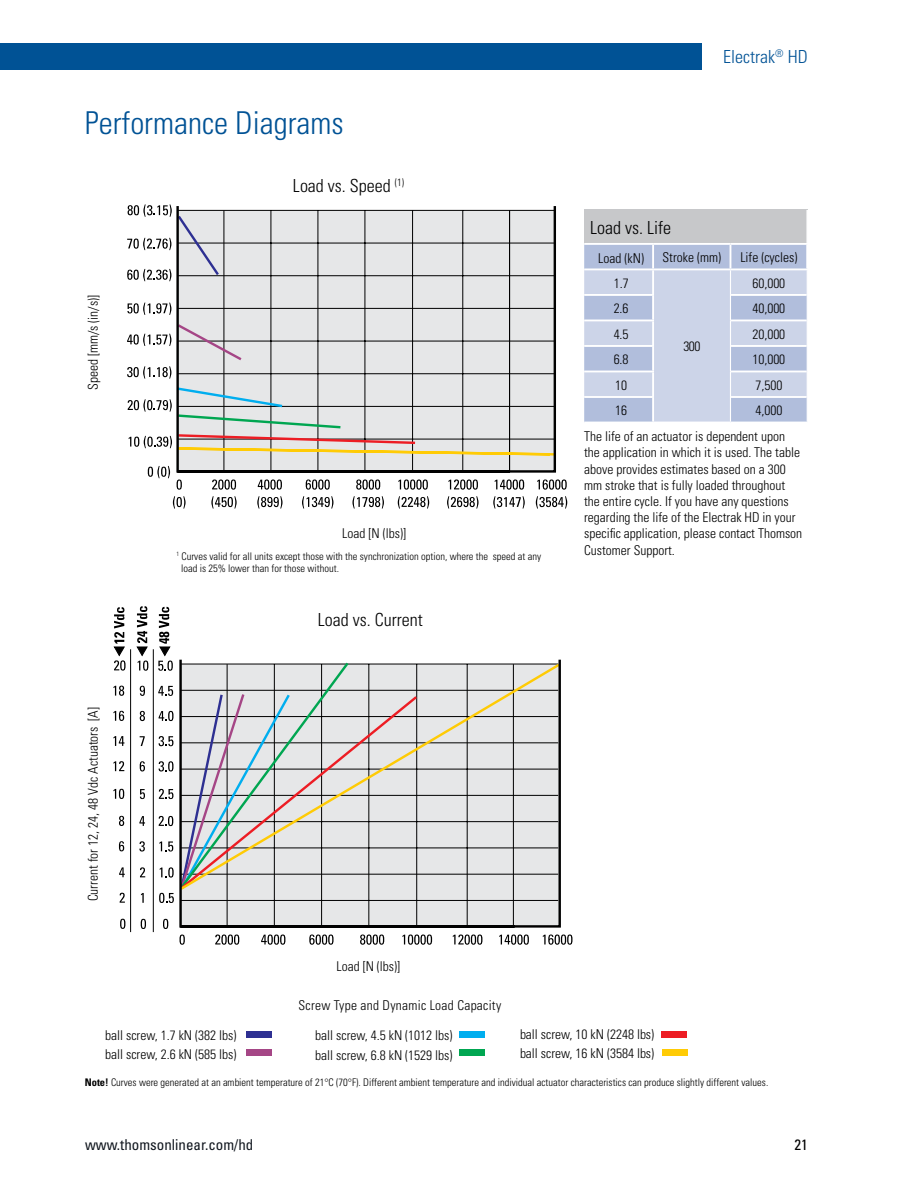
<style>
.page{position:relative;width:918px;height:1188px;background:#fff}
.page>*{position:absolute;margin:0;border:0;box-sizing:border-box;transform-origin:0 0}
.t1{font:300 condensed 31.5px "Univers";color:#005295}
.t2{font:300 condensed 18px "Univers";color:#000}
.t3{font:300 condensed 18px "Univers";color:#005295}
.t4{font:condensed 15px "Univers LT Std";color:#0f151d}
.t5{font:condensed 15px "Univers LT Std";color:#000}
.t6{font:300 condensed 13.5px/16.2px "Univers";color:#000}
.t7{font:300 condensed 13.5px "Univers";letter-spacing:.02em;color:#000}
.t8{font:300 condensed 10.5px/12.6px "Univers";color:#000}
.s1{font-family:"Univers LT Std";font-weight:700}
</style>
<div class="page">
<div style="left:0;top:43px;width:701px;height:27px;background:#005295"></div>
<div style="left:246px;top:1032px;width:25px;height:6px;background:#2e3092"></div>
<div style="left:459px;top:1032px;width:25px;height:6px;background:#00aeef"></div>
<div style="left:661px;top:1032px;width:26px;height:6px;background:#ed1d24"></div>
<div style="left:246px;top:1050px;width:25px;height:6px;background:#a54686"></div>
<div style="left:459px;top:1050px;width:25px;height:6px;background:#00a651"></div>
<div style="left:662px;top:1050px;width:25px;height:6px;background:#ffcb05"></div>
<svg style="left:179px;top:935px;width:6px;height:10px"></svg>
<svg style="left:215px;top:935px;width:24px;height:10px"></svg>
<svg style="left:120px;top:919px;width:5px;height:10px"></svg>
<svg style="left:120px;top:893px;width:5px;height:10px"></svg>
<svg style="left:261px;top:935px;width:24px;height:10px"></svg>
<svg style="left:309px;top:935px;width:25px;height:10px"></svg>
<svg style="left:360px;top:935px;width:24px;height:10px"></svg>
<svg style="left:402px;top:935px;width:30px;height:10px"></svg>
<svg style="left:453px;top:935px;width:29px;height:10px"></svg>
<svg style="left:499px;top:935px;width:30px;height:10px"></svg>
<svg style="left:119px;top:867px;width:6px;height:10px"></svg>
<svg style="left:119px;top:841px;width:5px;height:10px"></svg>
<svg style="left:119px;top:816px;width:5px;height:10px"></svg>
<svg style="left:113px;top:789px;width:11px;height:10px"></svg>
<svg style="left:113px;top:761px;width:11px;height:10px"></svg>
<svg style="left:113px;top:736px;width:11px;height:10px"></svg>
<svg style="left:113px;top:711px;width:11px;height:10px"></svg>
<svg style="left:113px;top:686px;width:11px;height:10px"></svg>
<svg style="left:141px;top:919px;width:5px;height:10px"></svg>
<svg style="left:141px;top:893px;width:3px;height:10px"></svg>
<svg style="left:140px;top:867px;width:5px;height:10px"></svg>
<svg style="left:139px;top:841px;width:6px;height:11px"></svg>
<svg style="left:139px;top:816px;width:6px;height:10px"></svg>
<svg style="left:140px;top:789px;width:5px;height:10px"></svg>
<svg style="left:140px;top:761px;width:5px;height:10px"></svg>
<svg style="left:140px;top:736px;width:5px;height:10px"></svg>
<svg style="left:140px;top:711px;width:5px;height:10px"></svg>
<svg style="left:140px;top:686px;width:5px;height:10px"></svg>
<hr style="left:110px;top:664px;width:1px;height:263px;background:#000">
<svg style="left:543px;top:935px;width:30px;height:10px"></svg>
<svg style="left:179px;top:659px;width:382px;height:269px;background:#d9d9d8"></svg>
<svg style="left:163px;top:919px;width:5px;height:10px"></svg>
<svg style="left:113px;top:607px;width:13px;height:64px"></svg>
<hr style="left:130px;top:649px;width:1px;height:283px;background:#000">
<hr style="left:153px;top:649px;width:1px;height:283px;background:#000">
<svg style="left:136px;top:606px;width:12px;height:65px"></svg>
<svg style="left:158px;top:607px;width:193px;height:296px"></svg>
<svg style="left:177px;top:480px;width:5px;height:10px"></svg>
<svg style="left:173px;top:496px;width:13px;height:13px"></svg>
<svg style="left:212px;top:479px;width:24px;height:11px"></svg>
<svg style="left:211px;top:496px;width:26px;height:13px"></svg>
<svg style="left:148px;top:466px;width:22px;height:12px"></svg>
<svg style="left:258px;top:479px;width:24px;height:11px"></svg>
<svg style="left:257px;top:496px;width:26px;height:13px"></svg>
<svg style="left:306px;top:479px;width:24px;height:11px"></svg>
<svg style="left:302px;top:496px;width:31px;height:13px"></svg>
<svg style="left:356px;top:479px;width:24px;height:11px"></svg>
<svg style="left:352px;top:496px;width:32px;height:13px"></svg>
<svg style="left:398px;top:479px;width:30px;height:11px"></svg>
<svg style="left:398px;top:496px;width:31px;height:13px"></svg>
<svg style="left:448px;top:479px;width:30px;height:11px"></svg>
<svg style="left:447px;top:496px;width:32px;height:13px"></svg>
<svg style="left:495px;top:479px;width:29px;height:11px"></svg>
<svg style="left:493px;top:496px;width:32px;height:13px"></svg>
<svg style="left:127px;top:303px;width:44px;height:12px"></svg>
<svg style="left:127px;top:204px;width:45px;height:77px"></svg>
<svg style="left:127px;top:333px;width:45px;height:46px"></svg>
<hr style="left:917px;top:211px;width:1px;height:261px;background:#000">
<svg style="left:537px;top:479px;width:30px;height:11px"></svg>
<svg style="left:536px;top:496px;width:31px;height:13px"></svg>
<svg style="left:128px;top:399px;width:44px;height:50px"></svg>
<svg style="left:176px;top:206px;width:380px;height:267px;background:#d8d8d7"></svg>
<div style="left:584px;top:210px;width:223px;height:34px;background:#c7c8ca"></div>
<hr style="left:806px;top:210px;width:2px;height:33px;background:#fff">
<hr style="left:584px;top:243px;width:69px;height:2px;background:#fff">
<hr style="left:653px;top:243px;width:77px;height:2px;background:#fff">
<hr style="left:730px;top:243px;width:78px;height:2px;background:#fff">
<svg style="left:584px;top:244px;width:223px;height:178px;background:#c4cee4"></svg>
<h1 class="t1" style="left:85px;top:104px;width:260px">Performance Diagrams</h1>
<p class="t6" style="left:85px;top:390px;width:97px;rotate:-90deg">Speed [mm/s (in/s)]</p>
<p class="t6" style="left:85px;top:901px;width:196px;rotate:-90deg">Current for 12, 24, 48 Vdc Actuators [A]</p>
<h2 class="t2" style="left:293px;top:175px;width:113px">Load vs. Speed <sup>(1)</sup></h2>
<p class="t6" style="left:342px;top:525px;width:65px">Load [N (lbs)]</p>
<p class="t8" style="left:181px;top:550px;width:362px;text-indent:-5px"><sup>1</sup> Curves valid for all units except those with the synchronization option, where the speed at any load is 25% lower than for those without.</p>
<h2 class="t2" style="left:318px;top:609px;width:106px">Load vs. Current</h2>
<p class="t6" style="left:336px;top:958px;width:65px">Load [N (lbs)]</p>
<p class="t7" style="left:299px;top:997px;width:204px">Screw Type and Dynamic Load Capacity</p>
<h2 class="t3" style="left:723px;top:46px;width:86px">Electrak<sup>®</sup> HD</h2>
<h2 class="t2" style="left:590px;top:217px;width:82px">Load vs. Life</h2>
<p class="t6" style="left:598px;top:250px;width:47px">Load (kN)</p>
<p class="t6" style="left:663px;top:249px;width:60px">Stroke (mm)</p>
<p class="t6" style="left:740px;top:249px;width:58px">Life (cycles)</p>
<p class="t6" style="left:614px;top:275px;width:16px">1.7</p>
<p class="t6" style="left:752px;top:275px;width:34px">60,000</p>
<p class="t6" style="left:614px;top:300px;width:16px">2.6</p>
<p class="t6" style="left:752px;top:300px;width:34px">40,000</p>
<p class="t6" style="left:614px;top:326px;width:16px">4.5</p>
<p class="t6" style="left:752px;top:326px;width:34px">20,000</p>
<p class="t6" style="left:614px;top:351px;width:16px">6.8</p>
<p class="t6" style="left:752px;top:351px;width:34px">10,000</p>
<p class="t6" style="left:615px;top:377px;width:13px">10</p>
<p class="t6" style="left:755px;top:377px;width:28px">7,500</p>
<p class="t6" style="left:615px;top:402px;width:13px">16</p>
<p class="t6" style="left:683px;top:338px;width:19px">300</p>
<p class="t6" style="left:584px;top:397px;width:202px;line-height:26.1px;text-align:right">4,000<br>The life of an actuator is dependent upon</p>
<p class="t6" style="left:584px;top:445px;width:220px">the application in which it is used. The table above provides estimates based on a 300 mm stroke that is fully loaded throughout the entire cycle. If you have any questions regarding the life of the Electrak HD in your specific application, please contact Thomson Customer Support.</p>
<p class="t6" style="left:105px;top:1025px;width:133px;line-height:19.5px">ball screw, 1.7 kN (382 lbs) ball screw, 2.6 kN (585 lbs)</p>
<p class="t6" style="left:315px;top:1026px;width:139px;line-height:19.5px">ball screw, 4.5 kN (1012 lbs) ball screw, 6.8 kN (1529 lbs)</p>
<p class="t6" style="left:520px;top:1024px;width:136px;line-height:19.5px">ball screw, 10 kN (2248 lbs) ball screw, 16 kN (3584 lbs)</p>
<p class="t8" style="left:85px;top:1076px;width:685px"><span class="s1">Note!</span> Curves were generated at an ambient temperature of 21°C (70°F). Different ambient temperature and individual actuator characteristics can produce slightly different values.</p>
<p class="t4" style="left:85px;top:1135px;width:170px">www.thomsonlinear.com/hd</p>
<p class="t5" style="left:795px;top:1135px;width:15px">21</p>
</div>
